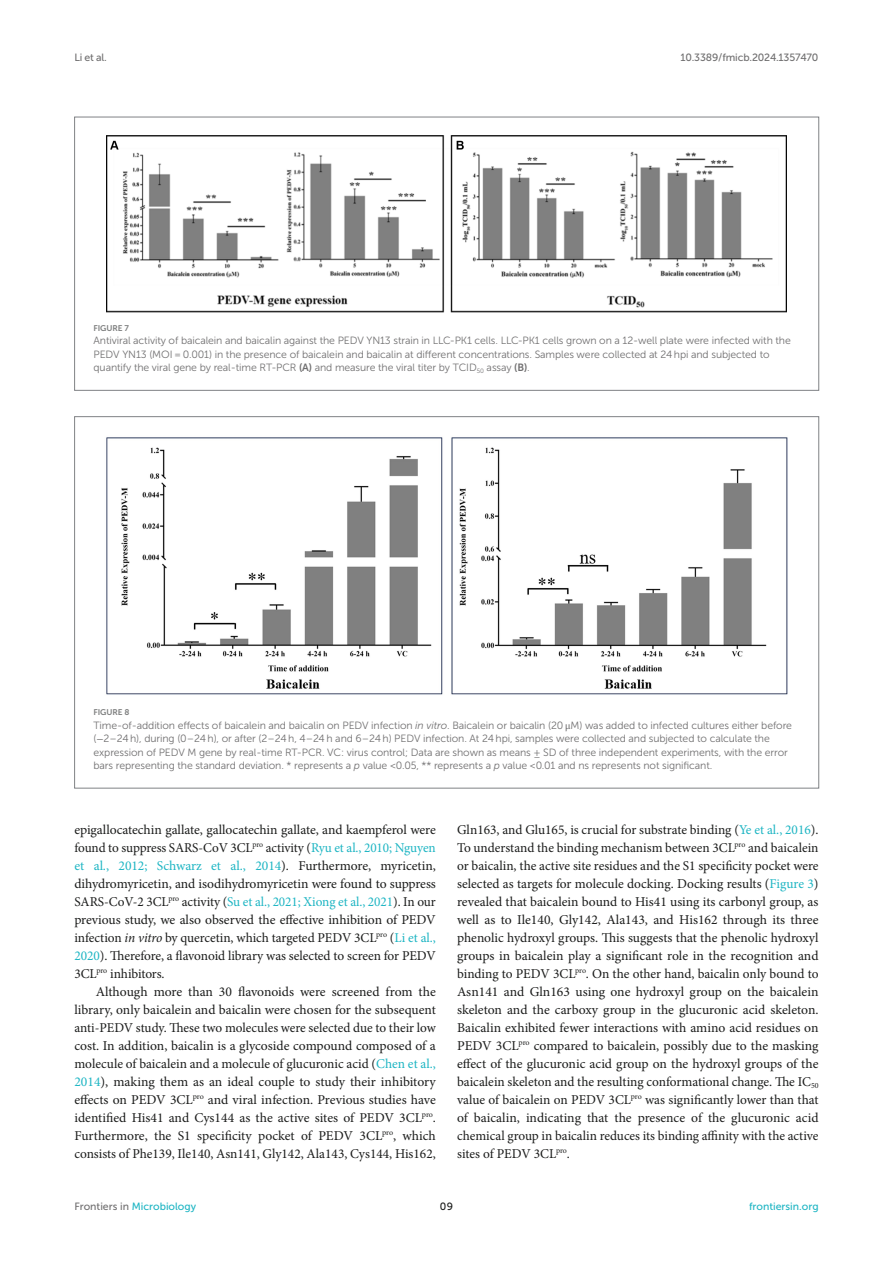
<style>
.page{position:relative;width:893px;height:1263px;background:#fff}
.page>*{position:absolute;margin:0;border:0;box-sizing:border-box;transform-origin:0 0}
.TEXT{font:13.5px/18px "Minion Pro";color:#1b1c1b;text-align:justify}
.FIG_LEG{font:10.5px/13.5px "Museo Sans 300";letter-spacing:-.01em;color:#706f70}
.t1{font:10.5px "Museo Sans 500";color:#1db5c3}
.t2{font:10.5px "Museo Sans 500";letter-spacing:-.015em;color:#706f70}
.t3{font:10.5px "Museo Sans 500";color:#1b1c1b}
.FIG_HD{font:8.25px "Museo Sans 700";letter-spacing:-.01em;color:#7e7f7f}
.s1{font-family:"Museo Sans 700"}
.s2{font-style:italic}
.s3{font-family:"STIX General"}
.s4{color:#1db5c3}
.s5{color:#706f70}
</style>
<div class="page">
<img style="left:106px;top:136px;width:681px;height:176px">
<img style="left:106px;top:437px;width:682px;height:258px">
<p class="t2" style="left:74px;top:51px;width:34px">Li et al.</p>
<p class="t2" style="left:680px;top:51px;width:140px">10.3389/fmicb.2024.1357470</p>
<p class="FIG_HD" style="left:94px;top:323px;width:37px">FIGURE 7</p>
<p class="FIG_LEG" style="left:94px;top:334px;width:699px">Antiviral activity of baicalein and baicalin against the PEDV YN13 strain in LLC-PK1 cells. LLC-PK1 cells grown on a 12-well plate were infected with the<br>PEDV YN13 (MOI = 0.001) in the presence of baicalein and baicalin at different concentrations. Samples were collected at 24 hpi and subjected to quantify the viral gene by real-time RT-PCR <span class="s1">(A)</span> and measure the viral titer by TCID<sub>50</sub> assay <span class="s1">(B)</span>.</p>
<p class="FIG_HD" style="left:94px;top:708px;width:37px">FIGURE 8</p>
<p class="FIG_LEG" style="left:94px;top:718px;width:700px">Time-of-addition effects of baicalein and baicalin on PEDV infection <span class="s2">in vitro</span>. Baicalein or baicalin (20 <span class="s3">μ</span>M) was added to infected cultures either before (<span class="s3">−</span>2–24 h), during (0–24 h), or after (2–24 h, 4–24 h and 6–24 h) PEDV infection. At 24 hpi, samples were collected and subjected to calculate the expression of PEDV M gene by real-time RT-PCR. VC: virus control; Data are shown as means ± SD of three independent experiments, with the error bars representing the standard deviation. * represents a <span class="s2">p</span> value &lt;0.05, ** represents a <span class="s2">p</span> value &lt;0.01 and ns represents not significant.</p>
<p class="TEXT" style="left:74px;top:821px;width:363px">epigallocatechin gallate, gallocatechin gallate, and kaempferol were found to suppress SARS-CoV 3CL<sup>pro</sup> activity (<span class="s4">Ryu et al., 2010; Nguyen et al., 2012; Schwarz et al., 2014</span>). Furthermore, myricetin, dihydromyricetin, and isodihydromyricetin were found to suppress SARS-CoV-2 3CL<sup>pro</sup> activity (<span class="s4">Su et al., 2021; Xiong et al., 2021</span>). In our previous study, we also observed the effective inhibition of PEDV infection <span class="s2">in vitro</span> by quercetin, which targeted PEDV 3CL<sup>pro</sup> (<span class="s4">Li et al., 2020</span>). Therefore, a flavonoid library was selected to screen for PEDV 3CL<sup>pro</sup> inhibitors.</p>
<p class="TEXT" style="left:74px;top:983px;width:363px;text-indent:21px">Although more than 30 flavonoids were screened from the library, only baicalein and baicalin were chosen for the subsequent anti-PEDV study. These two molecules were selected due to their low cost. In addition, baicalin is a glycoside compound composed of a molecule of baicalein and a molecule of glucuronic acid (<span class="s4">Chen et al., 2014</span>), making them as an ideal couple to study their inhibitory effects on PEDV 3CL<sup>pro</sup> and viral infection. Previous studies have identified His41 and Cys144 as the active sites of PEDV 3CL<sup>pro</sup>.<br>Furthermore, the S1 specificity pocket of PEDV 3CL<sup>pro</sup>, which consists of Phe139, Ile140, Asn141, Gly142, Ala143, Cys144, His162,</p>
<p class="TEXT" style="left:457px;top:821px;width:363px">Gln163, and Glu165, is crucial for substrate binding (<span class="s4">Ye et al., 2016</span>).<br>To understand the binding mechanism between 3CL<sup>pro</sup> and baicalein or baicalin, the active site residues and the S1 specificity pocket were selected as targets for molecule docking. Docking results (<span class="s4">Figure 3</span>) revealed that baicalein bound to His41 using its carbonyl group, as well as to Ile140, Gly142, Ala143, and His162 through its three phenolic hydroxyl groups. This suggests that the phenolic hydroxyl groups in baicalein play a significant role in the recognition and binding to PEDV 3CL<sup>pro</sup>. On the other hand, baicalin only bound to Asn141 and Gln163 using one hydroxyl group on the baicalein skeleton and the carboxy group in the glucuronic acid skeleton.<br>Baicalin exhibited fewer interactions with amino acid residues on PEDV 3CL<sup>pro</sup> compared to baicalein, possibly due to the masking effect of the glucuronic acid group on the hydroxyl groups of the baicalein skeleton and the resulting conformational change. The IC<sub>50 </sub>value of baicalein on PEDV 3CL<sup>pro</sup> was significantly lower than that of baicalin, indicating that the presence of the glucuronic acid chemical group in baicalin reduces its binding affinity with the active sites of PEDV 3CL<sup>pro</sup>.</p>
<p class="t1" style="left:74px;top:1200px;width:123px"><span class="s5">Frontiers in</span> Microbiology</p>
<p class="t3" style="left:440px;top:1200px;width:15px">09</p>
<p class="t1" style="left:749px;top:1200px;width:71px">frontiersin.org</p>
</div>
